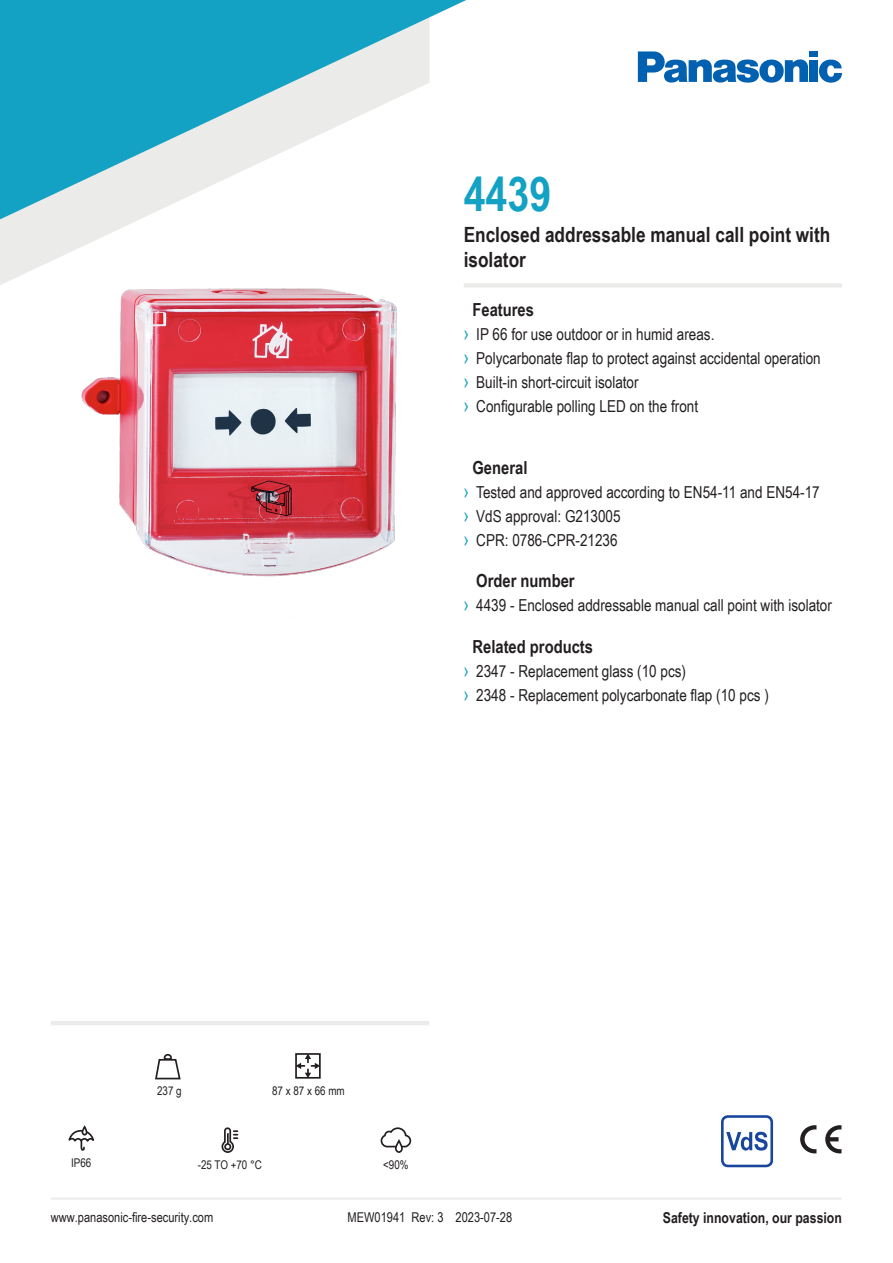
<style>
.page{position:relative;width:893px;height:1263px;background:#fff}
.page>*{position:absolute;margin:0;border:0;box-sizing:border-box;transform-origin:0 0}
.t1{font:700 48px "Arial Narrow";color:#13a1c4}
.t2{font:700 21px/25.2px "Arial Narrow";color:#231f20}
.t3{font:700 18px "Arial Narrow";color:#231f20}
.t4{font:16.5px "Arial Narrow";color:#231f20}
.t5{font:700 15px "Arial Narrow";color:#231f20}
.t6{font:13.5px "Arial Narrow";color:#231f20}
.t7{font:12px "Arial Narrow";color:#231f20}
.s1{font-size:19.5px;color:#13a1c4}
</style>
<div class="page">
<img style="left:81px;top:288px;width:316px;height:289px">
<svg style="left:0;top:219px;width:140px;height:66px;fill:#ebebea"></svg>
<svg style="left:0;top:0;width:466px;height:219px"></svg>
<svg style="left:819px;top:59px;width:23px;height:24px"></svg>
<div style="left:810px;top:51px;width:8px;height:6px;background:#0161b0"></div>
<div style="left:810px;top:60px;width:8px;height:22px;background:#0161b0"></div>
<svg style="left:638px;top:51px;width:170px;height:32px"></svg>
<hr style="left:51px;top:1197px;width:791px;height:2px;background:#ebebea">
<hr style="left:51px;top:1021px;width:378px;height:4px;background:#ebebea">
<svg style="left:298px;top:1056px;width:20px;height:20px"></svg>
<div style="left:295px;top:1053px;width:26px;height:26px;border:2px solid #231f20"></div>
<svg style="left:380px;top:1127px;width:32px;height:26px"></svg>
<svg style="left:155px;top:1053px;width:26px;height:27px"></svg>
<svg style="left:68px;top:1125px;width:26px;height:26px"></svg>
<svg style="left:721px;top:1115px;width:52px;height:52px"></svg>
<svg style="left:825px;top:1125px;width:16px;height:28px"></svg>
<svg style="left:800px;top:1125px;width:16px;height:28px"></svg>
<hr style="left:464px;top:283px;width:378px;height:4px;background:#ebebea">
<svg style="left:221px;top:1127px;width:16px;height:26px"></svg>
<p class="t1" style="left:464px;top:158px;width:89px">4439</p>
<p class="t2" style="left:464px;top:221px;width:368px">Enclosed addressable manual call point with isolator</p>
<p class="t3" style="left:472px;top:296px;width:63px">Features</p>
<p class="t4" style="left:463px;top:322px;width:252px"><span class="s1">›</span> IP 66 for use outdoor or in humid areas.</p>
<p class="t4" style="left:463px;top:346px;width:359px"><span class="s1">›</span> Polycarbonate flap to protect against accidental operation</p>
<p class="t4" style="left:463px;top:370px;width:177px"><span class="s1">›</span> Built-in short-circuit isolator</p>
<p class="t4" style="left:463px;top:395px;width:236px"><span class="s1">›</span> Configurable polling LED on the front</p>
<p class="t3" style="left:472px;top:454px;width:56px">General</p>
<p class="t4" style="left:463px;top:480px;width:358px"><span class="s1">›</span> Tested and approved according to EN54-11 and EN54-17</p>
<p class="t4" style="left:463px;top:504px;width:159px"><span class="s1">›</span> VdS approval: G213005</p>
<p class="t4" style="left:463px;top:528px;width:156px"><span class="s1">›</span> CPR: 0786-CPR-21236</p>
<p class="t3" style="left:476px;top:567px;width:100px">Order number</p>
<p class="t4" style="left:463px;top:593px;width:370px"><span class="s1">›</span> 4439 - Enclosed addressable manual call point with isolator</p>
<p class="t3" style="left:472px;top:633px;width:122px">Related products</p>
<p class="t4" style="left:463px;top:659px;width:224px"><span class="s1">›</span> 2347 - Replacement glass (10 pcs)</p>
<p class="t4" style="left:463px;top:683px;width:307px"><span class="s1">›</span> 2348 - Replacement polycarbonate flap (10 pcs )</p>
<p class="t7" style="left:71px;top:1154px;width:22px">IP66</p>
<p class="t7" style="left:157px;top:1082px;width:26px">237 g</p>
<p class="t7" style="left:272px;top:1082px;width:74px">87 x 87 x 66 mm</p>
<p class="t7" style="left:198px;top:1156px;width:66px">-25 TO +70 °C</p>
<p class="t7" style="left:383px;top:1156px;width:27px">&lt;90%</p>
<p class="t6" style="left:51px;top:1207px;width:164px">www.panasonic-fire-security.com</p>
<p class="t5" style="left:663px;top:1206px;width:181px">Safety innovation, our passion</p>
<p class="t6" style="left:348px;top:1207px;width:166px">MEW01941 Rev: 3 2023-07-28</p>
</div>
